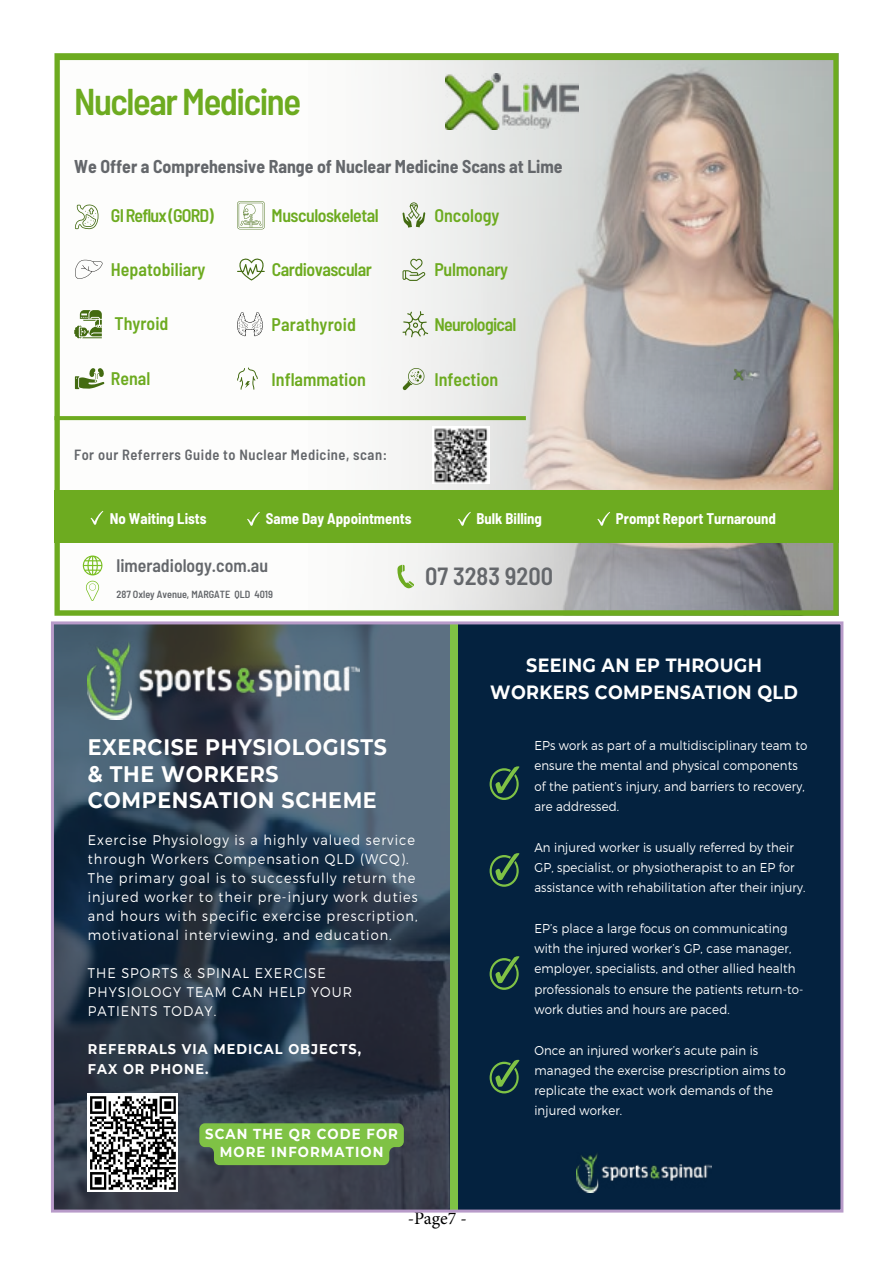
<style>
.page{position:relative;width:893px;height:1263px;background:#fff}
.page>*{position:absolute;margin:0;border:0;box-sizing:border-box;transform-origin:0 0}
.t1{font:600 semi-condensed 37.2px "Barlow";letter-spacing:-.04em;color:#6dab20}
.t2{font:600 semi-condensed 24.75px "Barlow";color:#64676b}
.t3{font:700 22.5px/26.4px "Montserrat";letter-spacing:.03em;color:#fff;scale:.92 1}
.t4{font:700 19.2px/26.4px "Montserrat";letter-spacing:.015em;color:#fff;text-align:center;scale:.92 1}
.t5{font:600 semi-condensed 18.15px "Barlow";color:#6dab20}
.t6{font:700 semi-condensed 18.15px "Barlow";color:#64676b}
.t7{font:600 semi-condensed 18.15px "Barlow";color:#64676b}
.t8{font:600 semi-condensed 18.15px "Barlow";letter-spacing:-.025em;color:#6dab20}
.t9{font:600 semi-condensed 18.15px "Barlow";letter-spacing:-.03em;color:#6dab20}
.t10{font:600 semi-condensed 18.15px "Barlow";letter-spacing:-.05em;color:#6dab20}
.t11{font:600 semi-condensed 18.15px "Barlow";letter-spacing:-.04em;color:#6dab20}
.t12{font:18px "Minion Pro";letter-spacing:-.005em;color:#000}
.t13{font:700 semi-condensed 15.15px "Barlow";color:#fff}
.t14{font:600 semi-condensed 14.7px "Barlow";letter-spacing:.035em;color:#64676b}
.t15{font:700 14.4px/18px "Montserrat";letter-spacing:.08em;color:#fff;text-align:center;scale:.92 1}
.t16{font:300 14.1px/19px "Montserrat";letter-spacing:.08em;color:#fff;scale:.92 1}
.t17{font:700 14.1px/20.1px "Montserrat";letter-spacing:.08em;color:#fff;scale:.92 1}
.t18{font:300 12.75px/20.2px "Montserrat";letter-spacing:.01em;color:#fff;scale:.92 1}
.t19{font:600 semi-condensed 10.35px "Barlow";color:#64676b}
</style>
<div class="page">
<div style="left:52px;top:623px;width:790px;height:588px;background:#04223f"></div>
<img style="left:55px;top:625px;width:396px;height:583px">
<div style="left:451px;top:623px;width:7px;height:588px;background:#7fc245"></div>
<svg style="left:490px;top:766px;width:29px;height:34px"></svg>
<svg style="left:490px;top:853px;width:29px;height:34px"></svg>
<svg style="left:490px;top:956px;width:29px;height:34px"></svg>
<svg style="left:490px;top:1060px;width:29px;height:33px"></svg>
<img style="left:88px;top:641px;width:271px;height:78px">
<img style="left:576px;top:1154px;width:136px;height:38px">
<div style="left:88px;top:1094px;width:90px;height:98px;background:#fff"></div>
<svg style="left:90px;top:1096px;width:86px;height:94px"></svg>
<svg style="left:199px;top:1123px;width:205px;height:42px"></svg>
<div style="left:51px;top:621px;width:792px;height:591px;border:3px solid #b89bc9"></div>
<svg style="left:54px;top:53px;width:784px;height:563px"></svg>
<div style="left:54px;top:490px;width:784px;height:52px;background:#6dab20"></div>
<img style="left:446px;top:74px;width:132px;height:55px">
<img style="left:733px;top:369px;width:27px;height:13px">
<svg style="left:90px;top:511px;width:13px;height:14px"></svg>
<svg style="left:247px;top:512px;width:13px;height:14px"></svg>
<svg style="left:458px;top:512px;width:13px;height:14px"></svg>
<svg style="left:597px;top:512px;width:13px;height:14px"></svg>
<svg style="left:54px;top:416px;width:472px;height:4px;fill:#6dab20"></svg>
<img style="left:432px;top:426px;width:57px;height:57px">
<svg style="left:237px;top:368px;width:21px;height:22px"></svg>
<svg style="left:237px;top:312px;width:26px;height:24px"></svg>
<svg style="left:237px;top:201px;width:28px;height:28px"></svg>
<svg style="left:237px;top:258px;width:28px;height:22px"></svg>
<svg style="left:403px;top:368px;width:21px;height:22px"></svg>
<svg style="left:402px;top:311px;width:26px;height:26px"></svg>
<svg style="left:402px;top:202px;width:23px;height:26px"></svg>
<svg style="left:403px;top:259px;width:22px;height:22px"></svg>
<svg style="left:75px;top:368px;width:30px;height:21px"></svg>
<svg style="left:74px;top:310px;width:28px;height:28px"></svg>
<svg style="left:75px;top:204px;width:24px;height:25px"></svg>
<svg style="left:74px;top:260px;width:29px;height:19px"></svg>
<svg style="left:397px;top:565px;width:17px;height:24px"></svg>
<svg style="left:83px;top:555px;width:19px;height:20px"></svg>
<svg style="left:86px;top:581px;width:13px;height:20px"></svg>
<h1 class="t1" style="left:74px;top:75px;width:228px">Nuclear Medicine</h1>
<h3 class="t6" style="left:74px;top:154px;width:490px">We Offer a Comprehensive Range of Nuclear Medicine Scans at Lime</h3>
<h3 class="t10" style="left:111px;top:202px;width:104px">GIReflux(GORD)</h3>
<h3 class="t5" style="left:111px;top:256px;width:96px">Hepatobiliary</h3>
<h3 class="t8" style="left:272px;top:202px;width:109px">Musculoskeletal</h3>
<h3 class="t9" style="left:272px;top:256px;width:102px">Cardiovascular</h3>
<h3 class="t5" style="left:434px;top:203px;width:67px">Oncology</h3>
<h3 class="t5" style="left:434px;top:256px;width:75px">Pulmonary</h3>
<h3 class="t5" style="left:114px;top:310px;width:55px">Thyroid</h3>
<h3 class="t5" style="left:272px;top:312px;width:86px">Parathyroid</h3>
<h3 class="t11" style="left:434px;top:311px;width:83px">Neurological</h3>
<h3 class="t5" style="left:111px;top:365px;width:41px">Renal</h3>
<h3 class="t5" style="left:272px;top:366px;width:96px">Inflammation</h3>
<h3 class="t5" style="left:434px;top:366px;width:65px">Infection</h3>
<p class="t14" style="left:74px;top:444px;width:314px">For our Referrers Guide to Nuclear Medicine, scan:</p>
<p class="t13" style="left:110px;top:508px;width:98px">No Waiting Lists</p>
<p class="t13" style="left:266px;top:508px;width:147px">Same Day Appointments</p>
<p class="t13" style="left:476px;top:508px;width:67px">Bulk Billing</p>
<p class="t13" style="left:616px;top:508px;width:162px">Prompt Report Turnaround</p>
<h3 class="t7" style="left:116px;top:552px;width:153px">limeradiology.com.au</h3>
<p class="t19" style="left:116px;top:586px;width:158px">287 Oxley Avenue, MARGATE QLD 4019</p>
<h2 class="t2" style="left:425px;top:559px;width:130px">07 3283 9200</h2>
<h3 class="t3" style="left:88px;top:733px;width:327px">EXERCISE PHYSIOLOGISTS &amp; THE WORKERS<br>COMPENSATION SCHEME</h3>
<p class="t16" style="left:88px;top:830px;width:360px">Exercise Physiology is a highly valued service through Workers Compensation QLD (WCQ).<br>The primary goal is to successfully return the injured worker to their pre-injury work duties and hours with specific exercise prescription, motivational interviewing, and education.</p>
<p class="t16" style="left:88px;top:963px;width:289px">THE SPORTS &amp; SPINAL EXERCISE<br>PHYSIOLOGY TEAM CAN HELP YOUR<br>PATIENTS TODAY.</p>
<p class="t17" style="left:88px;top:1038px;width:298px">REFERRALS VIA MEDICAL OBJECTS,<br>FAX OR PHONE.</p>
<p class="t15" style="left:205px;top:1124px;width:211px">SCAN THE QR CODE FOR<br>MORE INFORMATION</p>
<h3 class="t4" style="left:490px;top:651px;width:336px">SEEING AN EP THROUGH<br>WORKERS COMPENSATION QLD</h3>
<p class="t18" style="left:534px;top:735px;width:298px">EPs work as part of a multidisciplinary team to ensure the mental and physical components of the patient’s injury, and barriers to recovery, are addressed.</p>
<p class="t18" style="left:534px;top:837px;width:296px">An injured worker is usually referred by their<br>GP, specialist, or physiotherapist to an EP for assistance with rehabilitation after their injury.</p>
<p class="t18" style="left:534px;top:918px;width:294px">EP’s place a large focus on communicating with the injured worker’s GP, case manager, employer, specialists, and other allied health professionals to ensure the patients return-to&shy;work duties and hours are paced.</p>
<p class="t18" style="left:534px;top:1040px;width:275px">Once an injured worker’s acute pain is managed the exercise prescription aims to replicate the exact work demands of the injured worker.</p>
<h3 class="t12" style="left:408px;top:1206px;width:61px">-Page7 -</h3>
</div>
